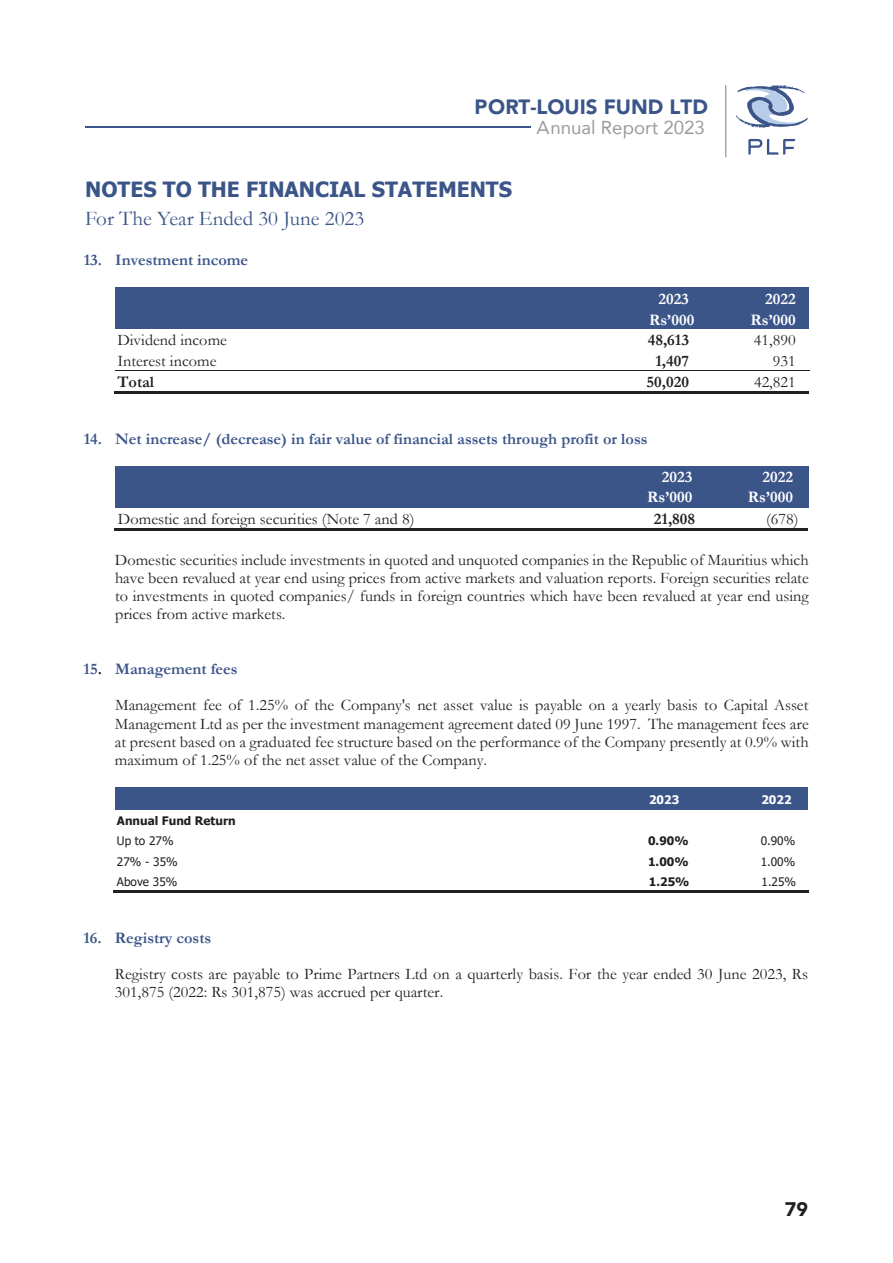
<style>
.page{position:relative;width:893px;height:1263px;background:#fff}
.page>*{position:absolute;margin:0;border:0;box-sizing:border-box;transform-origin:0 0}
.t1{font:700 21px "Tahoma";color:#3b5589}
.t2{font:21px "Garamond";color:#3b5589}
.t3{font:900 20.55px "Avenir";color:#3b5589}
.t4{font:900 19.5px "Avenir";color:#231f20}
.t5{font:18.6px "Avenir";color:#999b9e}
.t6{font:16.2px/18.1px "Garamond";color:#231f20;text-align:justify}
.t7{font:700 16.2px "Garamond";color:#3b5589}
.t8{font:700 16.2px "Garamond";color:#fff}
.t9{font:700 16.2px "Garamond";color:#231f20}
.t10{font:11.7px "Tahoma";color:#231f20}
.t11{font:700 11.7px "Tahoma";color:#231f20}
.t12{font:700 11.7px "Tahoma";color:#fff}
.s1{color:#231f20}
</style>
<div class="page">
<svg style="left:736px;top:85px;width:72px;height:43px"></svg>
<svg style="left:748px;top:139px;width:47px;height:16px"></svg>
<hr style="left:85px;top:126px;width:445px;height:2px;background:#3b5589">
<hr style="left:725px;top:85px;width:1px;height:72px;background:#7c7e81">
<div style="left:115px;top:787px;width:692px;height:22px;background:#3b5589"></div>
<div style="left:115px;top:466px;width:694px;height:41px;background:#3b5589"></div>
<div style="left:115px;top:288px;width:694px;height:41px;background:#3b5589"></div>
<hr style="left:115px;top:370px;width:487px;height:1px;background:#231f20">
<hr style="left:603px;top:370px;width:99px;height:1px;background:#231f20">
<svg style="left:702px;top:370px;width:21px;height:1px"></svg>
<hr style="left:723px;top:370px;width:86px;height:1px;background:#231f20">
<hr style="left:114px;top:391px;width:488px;height:3px;background:#231f20">
<hr style="left:603px;top:391px;width:99px;height:3px;background:#231f20">
<hr style="left:703px;top:391px;width:19px;height:3px;background:#231f20">
<hr style="left:723px;top:391px;width:86px;height:3px;background:#231f20">
<hr style="left:114px;top:528px;width:482px;height:2px;background:#231f20">
<hr style="left:597px;top:528px;width:107px;height:2px;background:#231f20">
<hr style="left:705px;top:528px;width:103px;height:2px;background:#231f20">
<hr style="left:114px;top:890px;width:488px;height:2px;background:#231f20">
<hr style="left:603px;top:890px;width:99px;height:2px;background:#231f20">
<svg style="left:702px;top:890px;width:21px;height:2px"></svg>
<hr style="left:723px;top:890px;width:86px;height:2px;background:#231f20">
<p class="t3" style="left:475px;top:92px;width:235px">PORT-LOUIS FUND LTD</p>
<p class="t5" style="left:537px;top:113px;width:170px">Annual Report 2023</p>
<p class="t1" style="left:85px;top:174px;width:428px">NOTES TO THE FINANCIAL STATEMENTS</p>
<p class="t2" style="left:85px;top:204px;width:280px">For The Year Ended 30 June 2023</p>
<p class="t7" style="left:84px;top:249px;width:166px">13. Investment income</p>
<p class="t8" style="left:658px;top:288px;width:32px">2023</p>
<p class="t8" style="left:765px;top:288px;width:32px">2022</p>
<p class="t8" style="left:649px;top:309px;width:47px">Rs’000</p>
<p class="t8" style="left:750px;top:309px;width:47px">Rs’000</p>
<p class="t6" style="left:117px;top:331px;width:111px">Dividend income</p>
<p class="t9" style="left:648px;top:329px;width:43px">48,613</p>
<p class="t6" style="left:754px;top:331px;width:43px">41,890</p>
<p class="t6" style="left:117px;top:351px;width:101px">Interest income</p>
<p class="t9" style="left:655px;top:350px;width:35px">1,407</p>
<p class="t6" style="left:773px;top:351px;width:24px">931</p>
<p class="t9" style="left:117px;top:371px;width:38px">Total</p>
<p class="t9" style="left:647px;top:371px;width:44px">50,020</p>
<p class="t6" style="left:754px;top:373px;width:43px">42,821</p>
<p class="t7" style="left:84px;top:428px;width:565px">14. Net increase/ (decrease) in fair value of financial assets through profit or loss</p>
<p class="t8" style="left:662px;top:465px;width:32px">2023</p>
<p class="t8" style="left:762px;top:465px;width:32px">2022</p>
<p class="t8" style="left:647px;top:486px;width:47px">Rs’000</p>
<p class="t8" style="left:748px;top:486px;width:47px">Rs’000</p>
<p class="t6" style="left:118px;top:509px;width:298px">Domestic and foreign securities (Note 7 and 8)</p>
<p class="t9" style="left:654px;top:508px;width:43px">21,808</p>
<p class="t6" style="left:766px;top:509px;width:34px">(678)</p>
<p class="t6" style="left:115px;top:550px;width:695px">Domestic securities include investments in quoted and unquoted companies in the Republic of Mauritius which have been revalued at year end using prices from active markets and valuation reports. Foreign securities relate to investments in quoted companies/ funds in foreign countries which have been revalued at year end using prices from active markets.</p>
<p class="t7" style="left:84px;top:658px;width:156px">15<span class="s1">.</span> Management fees</p>
<p class="t6" style="left:115px;top:696px;width:695px">Management fee of 1.25% of the Company's net asset value is payable on a yearly basis to Capital Asset Management Ltd as per the investment management agreement dated 09 June 1997. The management fees are at present based on a graduated fee structure based on the performance of the Company presently at 0.9% with maximum of 1.25% of the net asset value of the Company.</p>
<p class="t12" style="left:649px;top:791px;width:32px">2023</p>
<p class="t12" style="left:761px;top:791px;width:32px">2022</p>
<p class="t11" style="left:117px;top:812px;width:120px">Annual Fund Return</p>
<p class="t10" style="left:117px;top:833px;width:58px">Up to 27%</p>
<p class="t11" style="left:648px;top:832px;width:42px">0.90%</p>
<p class="t10" style="left:761px;top:833px;width:36px">0.90%</p>
<p class="t10" style="left:117px;top:853px;width:62px">27% - 35%</p>
<p class="t11" style="left:648px;top:853px;width:42px">1.00%</p>
<p class="t10" style="left:761px;top:853px;width:36px">1.00%</p>
<p class="t10" style="left:117px;top:874px;width:62px">Above 35%</p>
<p class="t11" style="left:649px;top:874px;width:42px">1.25%</p>
<p class="t10" style="left:761px;top:874px;width:36px">1.25%</p>
<p class="t7" style="left:83px;top:927px;width:129px">16. Registry costs</p>
<p class="t6" style="left:115px;top:965px;width:695px">Registry costs are payable to Prime Partners Ltd on a quarterly basis. For the year ended 30 June 2023, Rs<br>301,875 (2022: Rs 301,875) was accrued per quarter.</p>
<p class="t4" style="left:785px;top:1195px;width:25px">79</p>
</div>
